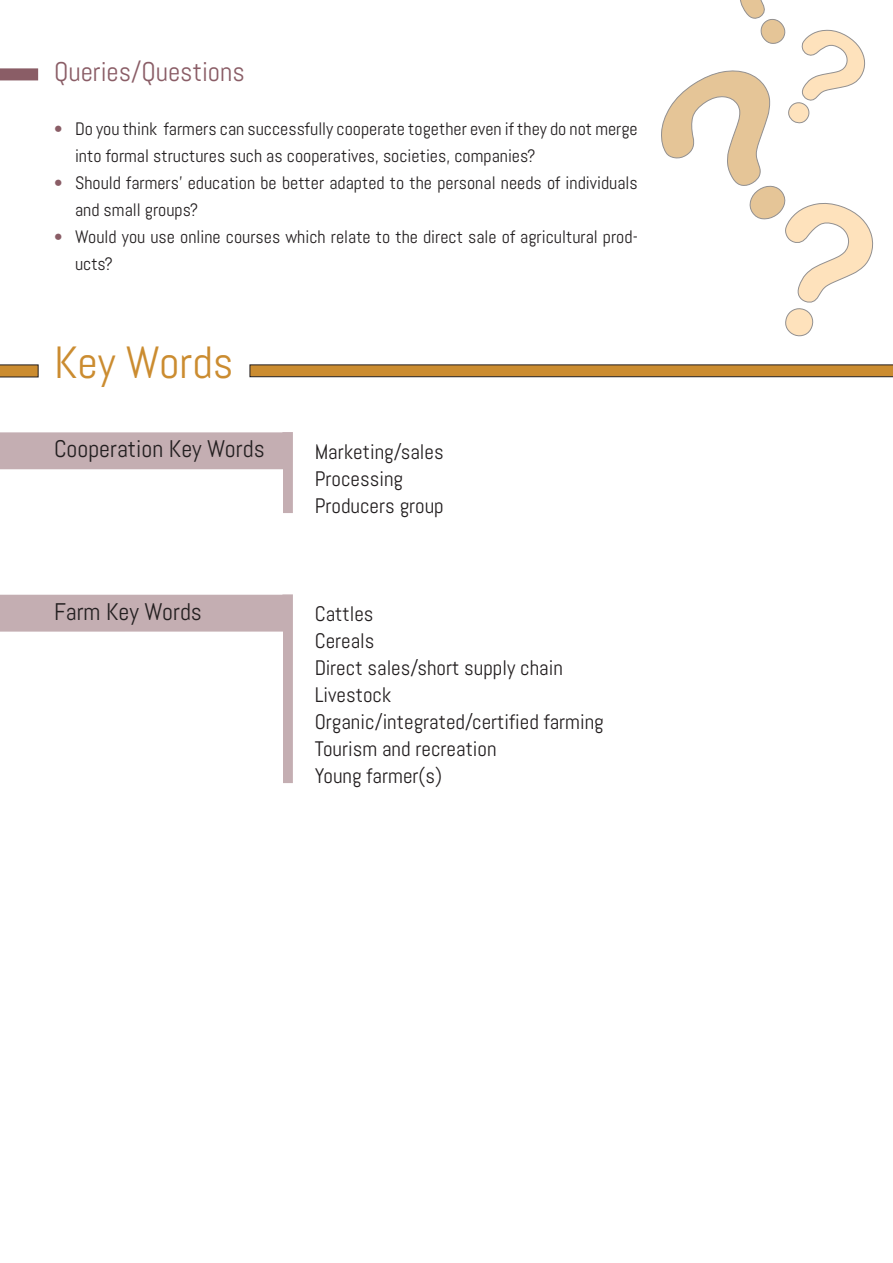
<style>
.page{position:relative;width:893px;height:1263px;background:#fff}
.page>*{position:absolute;margin:0;border:0;box-sizing:border-box;transform-origin:0 0}
.t1{font:45px "Abel";color:#cb8c30}
.t2{font:27px "Abel";color:#8a5d66}
.t3{font:24px "Abel";color:#231f20}
.t4{font:21px "Abel";color:#231f20}
.t5{font:18px/27px "Abel";color:#231f20}
.s1{color:#8a5d66}
</style>
<div class="page">
<svg style="left:0;top:68px;width:38px;height:12px"></svg>
<svg style="left:661px;top:0;width:213px;height:337px"></svg>
<svg style="left:249px;top:364px;width:644px;height:14px;background:#b7853f"></svg>
<svg style="left:0;top:364px;width:39px;height:14px"></svg>
<svg style="left:0;top:432px;width:293px;height:81px"></svg>
<svg style="left:0;top:594px;width:293px;height:189px"></svg>
<p class="t2" style="left:54px;top:54px;width:192px">Queries/Questions</p>
<p class="t5" style="left:75px;top:115px;width:564px;text-indent:-21px"><span class="s1">•</span> Do you think farmers can successfully cooperate together even if they do not merge into formal structures such as cooperatives, societies, companies?</p>
<p class="t5" style="left:75px;top:169px;width:564px;text-indent:-21px"><span class="s1">•</span> Should farmers’ education be better adapted to the personal needs of individuals and small groups?</p>
<p class="t5" style="left:75px;top:223px;width:564px;text-indent:-21px"><span class="s1">•</span> Would you use online courses which relate to the direct sale of agricultural prod&shy;ucts?</p>
<p class="t1" style="left:54px;top:334px;width:181px">Key Words</p>
<p class="t3" style="left:54px;top:434px;width:212px">Cooperation Key Words</p>
<p class="t3" style="left:54px;top:596px;width:149px">Farm Key Words</p>
<p class="t4" style="left:315px;top:438px;width:130px">Marketing/sales</p>
<p class="t4" style="left:315px;top:465px;width:90px">Processing</p>
<p class="t4" style="left:315px;top:492px;width:131px">Producers group</p>
<p class="t4" style="left:315px;top:600px;width:60px">Cattles</p>
<p class="t4" style="left:315px;top:627px;width:61px">Cereals</p>
<p class="t4" style="left:315px;top:654px;width:250px">Direct sales/short supply chain</p>
<p class="t4" style="left:315px;top:681px;width:78px">Livestock</p>
<p class="t4" style="left:315px;top:708px;width:291px">Organic/integrated/certified farming</p>
<p class="t4" style="left:315px;top:735px;width:183px">Tourism and recreation</p>
<p class="t4" style="left:315px;top:762px;width:129px">Young farmer(s)</p>
</div>
